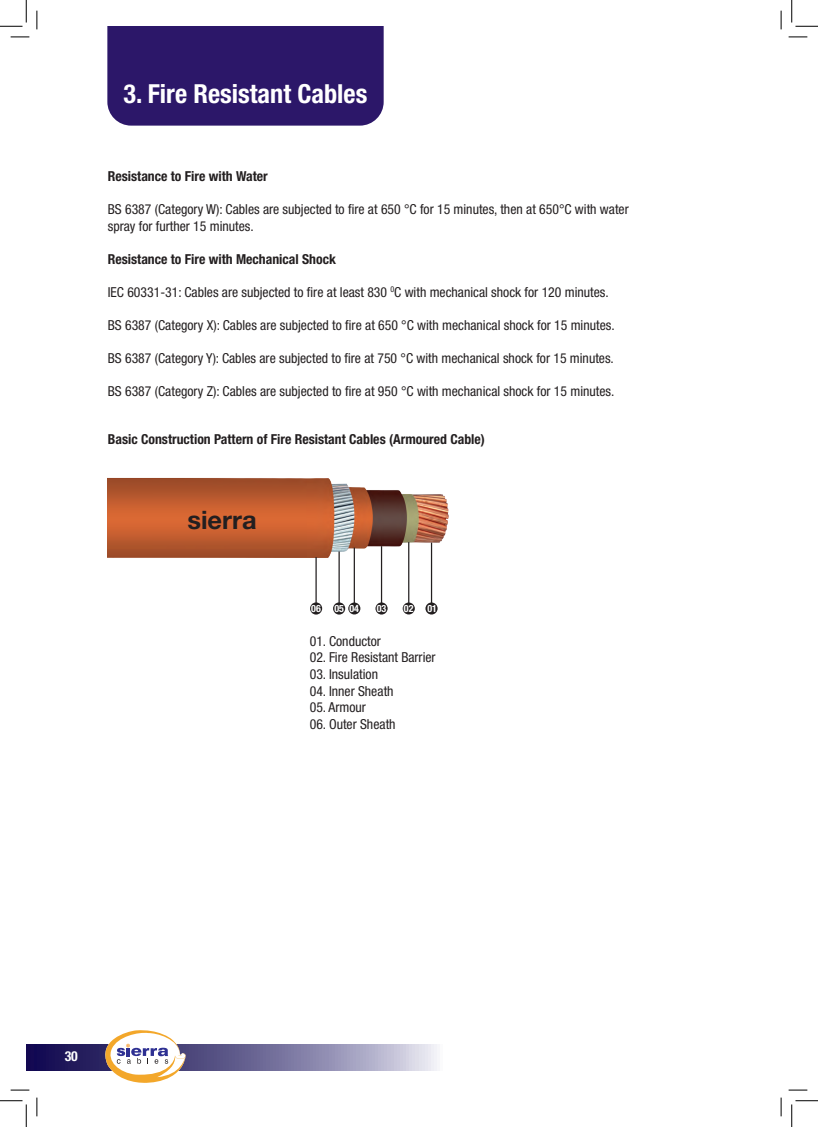
<style>
.page{position:relative;width:818px;height:1127px;background:#fff}
.page>*{position:absolute;margin:0;border:0;box-sizing:border-box;transform-origin:0 0}
.t1{font:700 condensed 26.25px "Helvetica Neue LT Std";color:#fff}
.t2{font:700 25.38px "Helvetica Neue LT Std";color:#231f20}
.t3{font:condensed 13.75px/16.5px "Helvetica Neue LT Std";color:#231f20}
.t4{font:700 condensed 13.75px "Helvetica Neue LT Std";color:#231f20}
.t5{font:700 condensed 13.75px "Helvetica Neue LT Std";color:#fff}
.t6{font:700 condensed 10px "Helvetica Neue LT Std";color:#fff}
</style>
<div class="page">
<svg style="left:26px;top:1044px;width:411px;height:26px;background:#76729c"></svg>
<svg style="left:97px;top:1030px;width:89px;height:52px"></svg>
<div style="left:107px;top:26px;width:277px;height:100px;background:#2c1769"></div>
<img style="left:108px;top:477px;width:341px;height:89px">
<hr style="left:431px;top:542px;width:1px;height:62px;background:#231f20">
<hr style="left:408px;top:542px;width:1px;height:62px;background:#231f20">
<hr style="left:381px;top:546px;width:1px;height:58px;background:#231f20">
<hr style="left:354px;top:547px;width:1px;height:57px;background:#231f20">
<hr style="left:338px;top:551px;width:2px;height:53px;background:#231f20">
<hr style="left:315px;top:557px;width:2px;height:47px;background:#231f20">
<div style="left:310px;top:602px;width:12px;height:12px;background:#231f20;border-radius:50%"></div>
<div style="left:333px;top:602px;width:12px;height:12px;background:#231f20;border-radius:50%"></div>
<div style="left:348px;top:602px;width:12px;height:12px;background:#231f20;border-radius:50%"></div>
<div style="left:375px;top:602px;width:13px;height:12px;background:#231f20;border-radius:50%"></div>
<div style="left:403px;top:602px;width:12px;height:12px;background:#231f20;border-radius:50%"></div>
<div style="left:425px;top:602px;width:13px;height:12px;background:#231f20;border-radius:50%"></div>
<svg style="left:11px;top:36px;width:18px;height:2px"></svg>
<svg style="left:788px;top:36px;width:19px;height:2px"></svg>
<svg style="left:11px;top:1089px;width:18px;height:1px"></svg>
<svg style="left:788px;top:1089px;width:19px;height:1px"></svg>
<svg style="left:36px;top:11px;width:2px;height:18px"></svg>
<svg style="left:36px;top:1097px;width:2px;height:18px"></svg>
<svg style="left:780px;top:11px;width:2px;height:18px"></svg>
<svg style="left:780px;top:1097px;width:2px;height:18px"></svg>
<svg style="left:0;top:0;width:27px;height:27px"></svg>
<svg style="left:0;top:1100px;width:27px;height:26px"></svg>
<svg style="left:791px;top:0;width:27px;height:27px"></svg>
<svg style="left:791px;top:1100px;width:27px;height:26px"></svg>
<h1 class="t1" style="left:124px;top:78px;width:245px">3. Fire Resistant Cables</h1>
<p class="t4" style="left:108px;top:168px;width:162px">Resistance to Fire with Water</p>
<p class="t3" style="left:108px;top:201px;width:522px">BS 6387 (Category W): Cables are subjected to fire at 650 °C for 15 minutes, then at 650°C with water spray for further 15 minutes.</p>
<p class="t4" style="left:108px;top:250px;width:230px">Resistance to Fire with Mechanical Shock</p>
<p class="t3" style="left:108px;top:284px;width:502px">IEC 60331-31: Cables are subjected to fire at least 830 <sup>0</sup>C with mechanical shock for 120 minutes.</p>
<p class="t3" style="left:108px;top:317px;width:508px">BS 6387 (Category X): Cables are subjected to fire at 650 °C with mechanical shock for 15 minutes.</p>
<p class="t3" style="left:108px;top:350px;width:508px">BS 6387 (Category Y): Cables are subjected to fire at 750 °C with mechanical shock for 15 minutes.</p>
<p class="t3" style="left:108px;top:383px;width:508px">BS 6387 (Category Z): Cables are subjected to fire at 950 °C with mechanical shock for 15 minutes.</p>
<p class="t4" style="left:108px;top:431px;width:379px">Basic Construction Pattern of Fire Resistant Cables (Armoured Cable)</p>
<h2 class="t2" style="left:187px;top:504px;width:71px">sierra</h2>
<p class="t6" style="left:311px;top:602px;width:11px">06</p>
<p class="t6" style="left:334px;top:602px;width:26px">05 04</p>
<p class="t6" style="left:377px;top:602px;width:11px">03</p>
<p class="t6" style="left:404px;top:602px;width:11px">02</p>
<p class="t6" style="left:427px;top:602px;width:11px">01</p>
<p class="t3" style="left:310px;top:632px;width:73px">01. Conductor</p>
<p class="t3" style="left:310px;top:649px;width:127px">02. Fire Resistant Barrier</p>
<p class="t3" style="left:310px;top:665px;width:70px">03. Insulation</p>
<p class="t3" style="left:310px;top:682px;width:85px">04. Inner Sheath</p>
<p class="t3" style="left:310px;top:698px;width:58px">05. Armour</p>
<p class="t3" style="left:310px;top:715px;width:87px">06. Outer Sheath</p>
<p class="t5" style="left:65px;top:1047px;width:15px">30</p>
</div>
